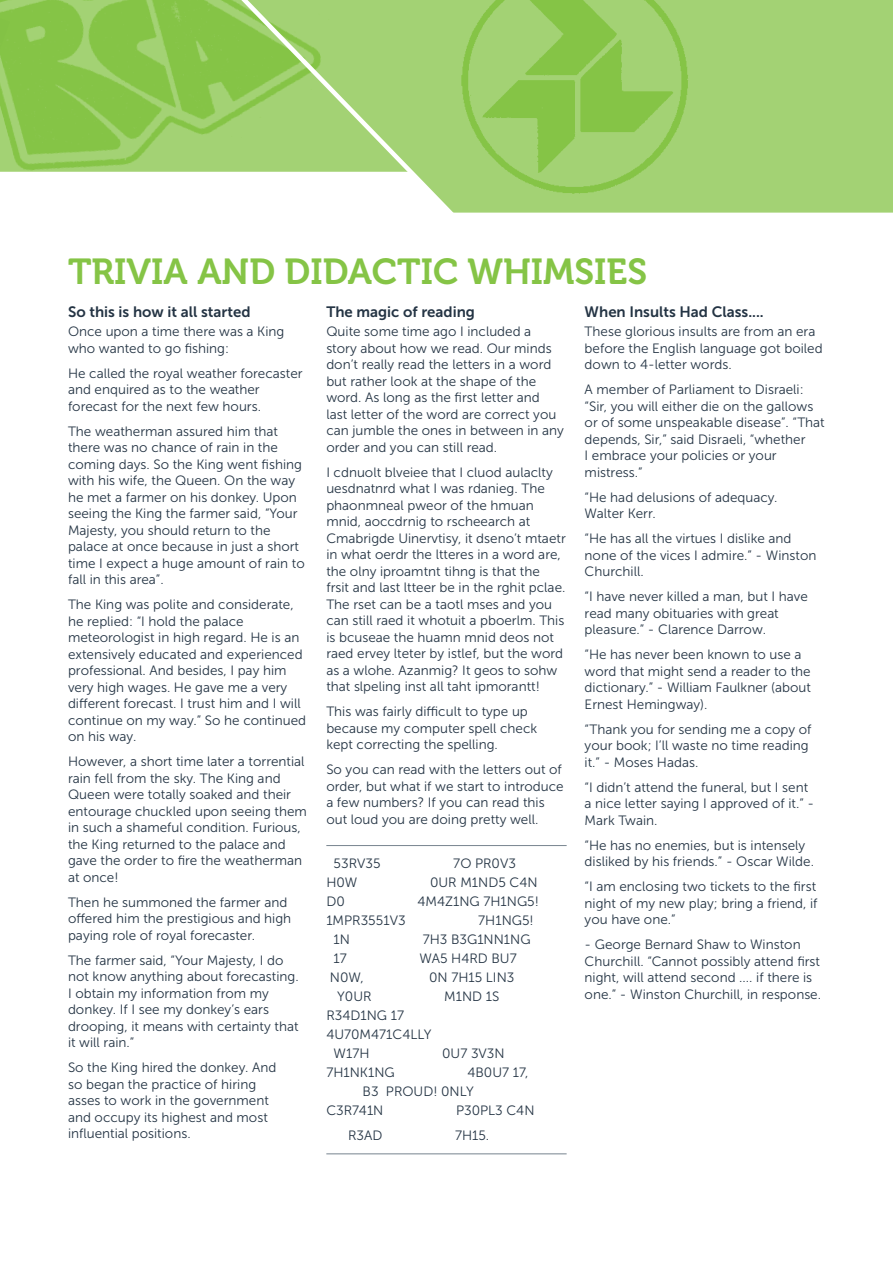
<style>
.page{position:relative;width:893px;height:1263px;background:#fff}
.page>*{position:absolute;margin:0;border:0;box-sizing:border-box;transform-origin:0 0}
.t1{font:36px "Museo 700";color:#85c446}
.t2{font:15px "Museo Sans 700";color:#243444}
.t3{font:13.5px/16.5px "Museo Sans 300";color:#243444}
</style>
<div class="page">
<svg style="left:10px;top:0;width:883px;height:213px;background:#9bce68"></svg>
<img style="left:0;top:0;width:10px;height:172px">
<svg style="left:193px;top:0;width:267px;height:213px"></svg>
<img style="left:382px;top:0;width:371px;height:210px">
<div style="left:0;top:172px;width:146px;height:40px;background:#fff"></div>
<hr style="left:326px;top:845px;width:241px;height:1px;background:#77848f">
<hr style="left:326px;top:1153px;width:241px;height:1px;background:#77848f">
<h1 class="t1" style="left:68px;top:251px;width:581px">TRIVIA AND DIDACTIC WHIMSIES</h1>
<p class="t2" style="left:68px;top:303px;width:184px">So this is how it all started</p>
<p class="t3" style="left:68px;top:323px;width:218px">Once upon a time there was a King who wanted to go fishing:</p>
<p class="t3" style="left:68px;top:365px;width:236px">He called the royal weather forecaster and enquired as to the weather forecast for the next few hours.</p>
<p class="t3" style="left:68px;top:423px;width:238px">The weatherman assured him that there was no chance of rain in the coming days. So the King went fishing with his wife, the Queen. On the way he met a farmer on his donkey. Upon seeing the King the farmer said, “Your<br>Majesty, you should return to the palace at once because in just a short time I expect a huge amount of rain to fall in this area”.</p>
<p class="t3" style="left:68px;top:596px;width:240px">The King was polite and considerate, he replied: “I hold the palace meteorologist in high regard. He is an extensively educated and experienced professional. And besides, I pay him very high wages. He gave me a very different forecast. I trust him and I will continue on my way.” So he continued on his way.</p>
<p class="t3" style="left:68px;top:753px;width:240px">However, a short time later a torrential rain fell from the sky. The King and Queen were totally soaked and their entourage chuckled upon seeing them in such a shameful condition. Furious, the King returned to the palace and gave the order to fire the weatherman at once!</p>
<p class="t3" style="left:68px;top:894px;width:225px">Then he summoned the farmer and offered him the prestigious and high paying role of royal forecaster.</p>
<p class="t3" style="left:68px;top:952px;width:232px">The farmer said, “Your Majesty, I do not know anything about forecasting.<br>I obtain my information from my donkey. If I see my donkey’s ears drooping, it means with certainty that it will rain.”</p>
<p class="t3" style="left:68px;top:1059px;width:210px">So the King hired the donkey. And so began the practice of hiring asses to work in the government and occupy its highest and most influential positions.</p>
<p class="t2" style="left:585px;top:303px;width:181px">When Insults Had Class....</p>
<p class="t3" style="left:585px;top:323px;width:239px">These glorious insults are from an era before the English language got boiled down to 4-letter words.</p>
<p class="t3" style="left:585px;top:381px;width:242px">A member of Parliament to Disraeli: “Sir, you will either die on the gallows or of some unspeakable disease”. “That depends, Sir,” said Disraeli, “whether<br>I embrace your policies or your mistress.”</p>
<p class="t3" style="left:585px;top:489px;width:194px">“He had delusions of adequacy.<br>Walter Kerr.</p>
<p class="t3" style="left:585px;top:530px;width:233px">“He has all the virtues I dislike and none of the vices I admire.” - Winston<br>Churchill.</p>
<p class="t3" style="left:585px;top:588px;width:225px">“I have never killed a man, but I have read many obituaries with great pleasure.” - Clarence Darrow.</p>
<p class="t3" style="left:585px;top:646px;width:228px">“He has never been known to use a word that might send a reader to the dictionary.” - William Faulkner (about<br>Ernest Hemingway).</p>
<p class="t3" style="left:585px;top:721px;width:228px">“Thank you for sending me a copy of your book; I’ll waste no time reading it.” - Moses Hadas.</p>
<p class="t3" style="left:585px;top:779px;width:231px">“I didn’t attend the funeral, but I sent a nice letter saying I approved of it.” -<br>Mark Twain.</p>
<p class="t3" style="left:585px;top:837px;width:231px">“He has no enemies, but is intensely disliked by his friends.” - Oscar Wilde.</p>
<p class="t3" style="left:585px;top:878px;width:234px;text-align:justify">“I am enclosing two tickets to the first night of my new play; bring a friend, if you have one.”</p>
<p class="t3" style="left:585px;top:936px;width:238px">- George Bernard Shaw to Winston Churchill. “Cannot possibly attend first night, will attend second .... if there is one.” - Winston Churchill, in response.</p>
<p class="t2" style="left:326px;top:303px;width:150px">The magic of reading</p>
<p class="t3" style="left:326px;top:323px;width:239px">Quite some time ago I included a story about how we read. Our minds don’t really read the letters in a word but rather look at the shape of the word. As long as the first letter and last letter of the word are correct you can jumble the ones in between in any order and you can still read.</p>
<p class="t3" style="left:326px;top:464px;width:241px">I cdnuolt blveiee that I cluod aulaclty uesdnatnrd what I was rdanieg. The phaonmneal pweor of the hmuan mnid, aoccdrnig to rscheearch at Cmabrigde Uinervtisy, it dseno’t mtaetr in what oerdr the ltteres in a word are, the olny iproamtnt tihng is that the frsit and last ltteer be in the rghit pclae.<br>The rset can be a taotl mses and you can still raed it whotuit a pboerlm. This is bcuseae the huamn mnid deos not raed ervey lteter by istlef, but the word as a wlohe. Azanmig? It geos to sohw that slpeling inst all taht ipmorantt!</p>
<p class="t3" style="left:326px;top:703px;width:212px">This was fairly difficult to type up because my computer spell check kept correcting the spelling.</p>
<p class="t3" style="left:326px;top:761px;width:239px">So you can read with the letters out of order, but what if we start to introduce a few numbers? If you can read this out loud you are doing pretty well.</p>
<p class="t3" style="left:334px;top:855px;width:49px">53RV35</p>
<p class="t3" style="left:453px;top:855px;width:64px">7O PR0V3</p>
<p class="t3" style="left:326px;top:874px;width:33px">H0W</p>
<p class="t3" style="left:430px;top:874px;width:109px">0UR M1ND5 C4N</p>
<p class="t3" style="left:326px;top:893px;width:20px">D0</p>
<p class="t3" style="left:417px;top:893px;width:123px">4M4Z1NG 7H1NG5!</p>
<p class="t3" style="left:326px;top:912px;width:81px">1MPR3551V3</p>
<p class="t3" style="left:478px;top:912px;width:57px">7H1NG5!</p>
<p class="t3" style="left:334px;top:931px;width:18px">1N</p>
<p class="t3" style="left:423px;top:931px;width:109px">7H3 B3G1NN1NG</p>
<p class="t3" style="left:334px;top:950px;width:15px">17</p>
<p class="t3" style="left:420px;top:950px;width:99px">WA5 H4RD BU7</p>
<p class="t3" style="left:330px;top:969px;width:35px">N0W,</p>
<p class="t3" style="left:429px;top:969px;width:87px">0N 7H15 LIN3</p>
<p class="t3" style="left:337px;top:988px;width:36px">Y0UR</p>
<p class="t3" style="left:444px;top:988px;width:57px">M1ND 1S</p>
<p class="t3" style="left:326px;top:1007px;width:79px">R34D1NG 17</p>
<p class="t3" style="left:326px;top:1026px;width:107px">4U70M471C4LLY</p>
<p class="t3" style="left:334px;top:1045px;width:37px">W17H</p>
<p class="t3" style="left:442px;top:1045px;width:64px">0U7 3V3N</p>
<p class="t3" style="left:326px;top:1064px;width:70px">7H1NK1NG</p>
<p class="t3" style="left:467px;top:1064px;width:62px">4B0U7 17,</p>
<p class="t3" style="left:363px;top:1083px;width:113px">B3 PROUD! 0NLY</p>
<p class="t3" style="left:326px;top:1102px;width:59px">C3R741N</p>
<p class="t3" style="left:456px;top:1102px;width:80px">P30PL3 C4N</p>
<p class="t3" style="left:348px;top:1127px;width:36px">R3AD</p>
<p class="t3" style="left:455px;top:1127px;width:36px">7H15.</p>
</div>
